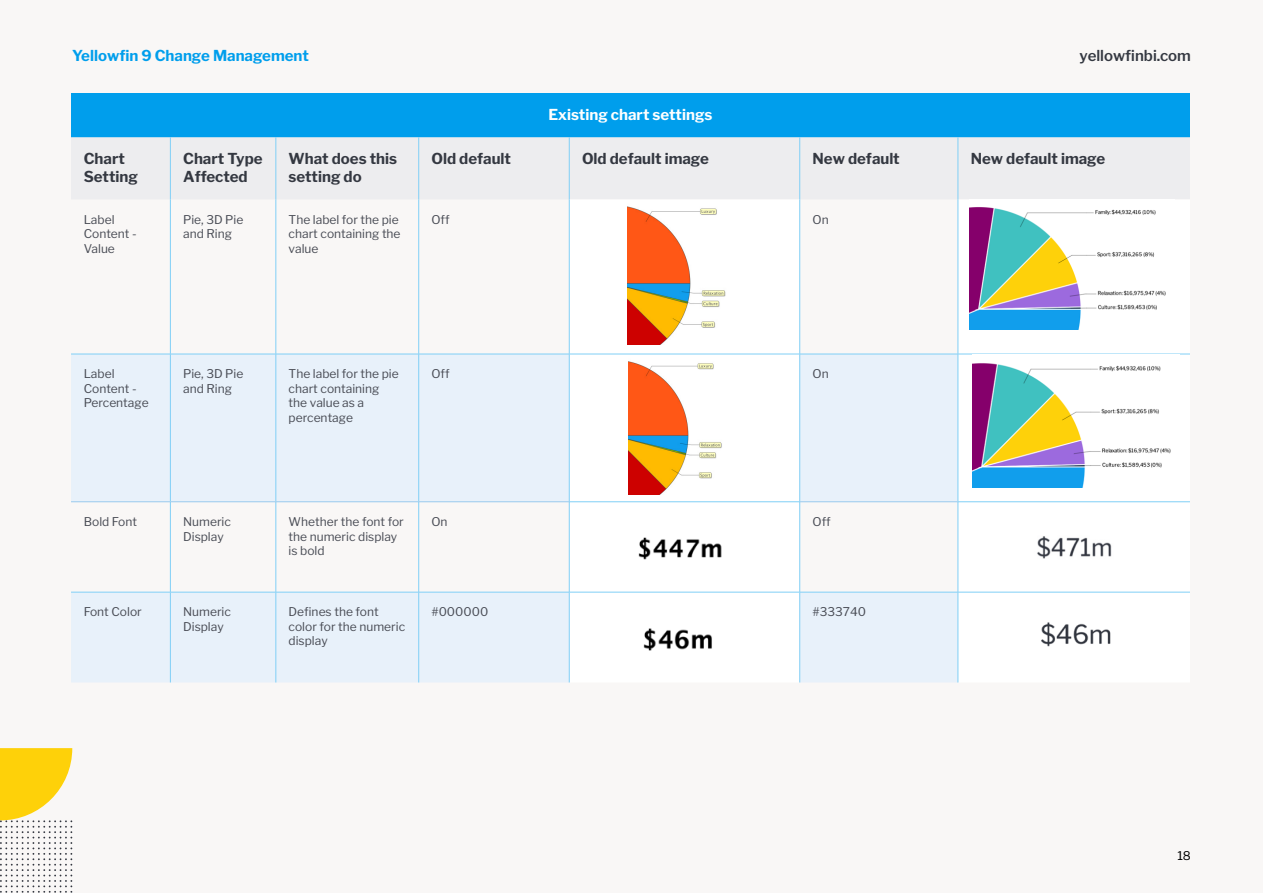
<style>
.page{position:relative;width:1263px;height:893px;background:#f9f7f6}
.page>*{position:absolute;margin:0;border:0;box-sizing:border-box;transform-origin:0 0}
.t1{font:700 15px/18px "Libre Franklin";color:#343841}
.t2{font:700 15px "Libre Franklin";color:#009eec}
.t3{font:700 15px "Libre Franklin";color:#fff}
.yellowfin{font:600 15px "Libre Franklin";color:#343841}
.t4{font:12px/14.4px "Libre Franklin";color:#484b54}
.t5{font:12px "Libre Franklin";color:#000}
</style>
<div class="page">
<div style="left:71px;top:93px;width:1119px;height:44px;background:#009eec"></div>
<div style="left:71px;top:137px;width:1119px;height:62px;background:#ededef"></div>
<svg style="left:570px;top:199px;width:620px;height:393px;fill:#fff"></svg>
<svg style="left:71px;top:355px;width:887px;height:327px;fill:#e8f1fa"></svg>
<hr style="left:170px;top:199px;width:1px;height:155px;background:#80cff6">
<hr style="left:276px;top:199px;width:1px;height:155px;background:#80cff6">
<hr style="left:418px;top:199px;width:1px;height:155px;background:#80cff6">
<hr style="left:569px;top:199px;width:1px;height:155px;background:#80cff6">
<hr style="left:799px;top:199px;width:1px;height:155px;background:#80cff6">
<hr style="left:958px;top:199px;width:1px;height:155px;background:#80cff6">
<hr style="left:170px;top:354px;width:1px;height:148px;background:#80cff6">
<hr style="left:276px;top:354px;width:1px;height:148px;background:#80cff6">
<hr style="left:418px;top:354px;width:1px;height:148px;background:#80cff6">
<hr style="left:569px;top:354px;width:1px;height:148px;background:#80cff6">
<hr style="left:799px;top:354px;width:1px;height:148px;background:#80cff6">
<hr style="left:958px;top:354px;width:1px;height:148px;background:#80cff6">
<hr style="left:170px;top:502px;width:1px;height:90px;background:#80cff6">
<hr style="left:276px;top:502px;width:1px;height:90px;background:#80cff6">
<hr style="left:418px;top:502px;width:1px;height:90px;background:#80cff6">
<hr style="left:569px;top:502px;width:1px;height:90px;background:#80cff6">
<hr style="left:799px;top:502px;width:1px;height:90px;background:#80cff6">
<hr style="left:958px;top:502px;width:1px;height:90px;background:#80cff6">
<hr style="left:170px;top:592px;width:1px;height:90px;background:#80cff6">
<hr style="left:276px;top:592px;width:1px;height:90px;background:#80cff6">
<hr style="left:418px;top:592px;width:1px;height:90px;background:#80cff6">
<hr style="left:569px;top:592px;width:1px;height:90px;background:#80cff6">
<hr style="left:799px;top:592px;width:1px;height:90px;background:#80cff6">
<hr style="left:958px;top:592px;width:1px;height:90px;background:#80cff6">
<hr style="left:170px;top:137px;width:1px;height:62px;background:#80cff6">
<hr style="left:276px;top:137px;width:1px;height:62px;background:#80cff6">
<hr style="left:418px;top:137px;width:1px;height:62px;background:#80cff6">
<hr style="left:569px;top:137px;width:1px;height:62px;background:#80cff6">
<hr style="left:799px;top:137px;width:1px;height:62px;background:#80cff6">
<hr style="left:958px;top:137px;width:1px;height:62px;background:#80cff6">
<hr style="left:569px;top:592px;width:231px;height:1px;background:#80cff6">
<hr style="left:958px;top:592px;width:232px;height:1px;background:#80cff6">
<hr style="left:569px;top:501px;width:231px;height:1px;background:#80cff6">
<hr style="left:958px;top:501px;width:232px;height:1px;background:#80cff6">
<hr style="left:71px;top:592px;width:99px;height:1px;background:#80cff6">
<hr style="left:170px;top:592px;width:106px;height:1px;background:#80cff6">
<hr style="left:276px;top:592px;width:143px;height:1px;background:#80cff6">
<hr style="left:419px;top:592px;width:150px;height:1px;background:#80cff6">
<hr style="left:800px;top:592px;width:158px;height:1px;background:#80cff6">
<hr style="left:71px;top:354px;width:99px;height:1px;background:#80cff6">
<hr style="left:170px;top:354px;width:106px;height:1px;background:#80cff6">
<hr style="left:276px;top:354px;width:143px;height:1px;background:#80cff6">
<hr style="left:419px;top:354px;width:150px;height:1px;background:#80cff6">
<hr style="left:569px;top:354px;width:231px;height:1px;background:#80cff6">
<hr style="left:800px;top:354px;width:158px;height:1px;background:#80cff6">
<hr style="left:958px;top:354px;width:232px;height:1px;background:#80cff6">
<hr style="left:71px;top:501px;width:99px;height:1px;background:#99caed">
<hr style="left:170px;top:501px;width:106px;height:1px;background:#99caed">
<hr style="left:276px;top:501px;width:143px;height:1px;background:#99caed">
<hr style="left:419px;top:501px;width:150px;height:1px;background:#99caed">
<hr style="left:800px;top:501px;width:158px;height:1px;background:#99caed">
<img style="left:628px;top:202px;width:104px;height:143px">
<img style="left:970px;top:199px;width:204px;height:130px">
<img style="left:628px;top:356px;width:101px;height:138px">
<img style="left:972px;top:355px;width:207px;height:132px">
<img style="left:618px;top:518px;width:123px;height:59px">
<img style="left:1006px;top:515px;width:133px;height:58px">
<img style="left:628px;top:615px;width:100px;height:48px">
<img style="left:1041px;top:622px;width:70px;height:25px">
<svg style="left:0;top:748px;width:72px;height:145px"></svg>
<p class="t2" style="left:72px;top:47px;width:239px">Yellowfin 9 Change Management</p>
<p class="yellowfin" style="left:1079px;top:47px;width:113px">yellowfinbi.com</p>
<p class="t3" style="left:548px;top:106px;width:165px">Existing chart settings</p>
<p class="t1" style="left:84px;top:150px;width:56px">Chart<br>Setting</p>
<p class="t1" style="left:183px;top:150px;width:81px">Chart Type<br>Affected</p>
<p class="t1" style="left:289px;top:150px;width:110px">What does this setting do</p>
<p class="t1" style="left:431px;top:150px;width:81px">Old default</p>
<p class="t1" style="left:582px;top:150px;width:128px">Old default image</p>
<p class="t1" style="left:812px;top:150px;width:89px">New default</p>
<p class="t1" style="left:971px;top:150px;width:136px">New default image</p>
<p class="t4" style="left:84px;top:212px;width:54px">Label<br>Content -<br>Value</p>
<p class="t4" style="left:183px;top:212px;width:62px">Pie, 3D Pie and Ring</p>
<p class="t4" style="left:289px;top:212px;width:114px">The label for the pie chart containing the value</p>
<p class="t4" style="left:431px;top:212px;width:20px">Off</p>
<p class="t4" style="left:812px;top:212px;width:18px">On</p>
<p class="t4" style="left:84px;top:367px;width:66px">Label<br>Content -<br>Percentage</p>
<p class="t4" style="left:183px;top:367px;width:62px">Pie, 3D Pie and Ring</p>
<p class="t4" style="left:289px;top:367px;width:112px">The label for the pie chart containing the value as a percentage</p>
<p class="t4" style="left:431px;top:367px;width:20px">Off</p>
<p class="t4" style="left:812px;top:367px;width:18px">On</p>
<p class="t4" style="left:84px;top:515px;width:55px">Bold Font</p>
<p class="t4" style="left:183px;top:515px;width:49px">Numeric<br>Display</p>
<p class="t4" style="left:289px;top:515px;width:117px">Whether the font for the numeric display is bold</p>
<p class="t4" style="left:431px;top:515px;width:18px">On</p>
<p class="t4" style="left:812px;top:515px;width:20px">Off</p>
<p class="t4" style="left:84px;top:605px;width:60px">Font Color</p>
<p class="t4" style="left:183px;top:605px;width:49px">Numeric<br>Display</p>
<p class="t4" style="left:289px;top:605px;width:118px">Defines the font color for the numeric display</p>
<p class="t4" style="left:431px;top:605px;width:58px">#000000</p>
<p class="t4" style="left:812px;top:605px;width:55px">#333740</p>
<p class="t5" style="left:1177px;top:848px;width:15px">18</p>
</div>
